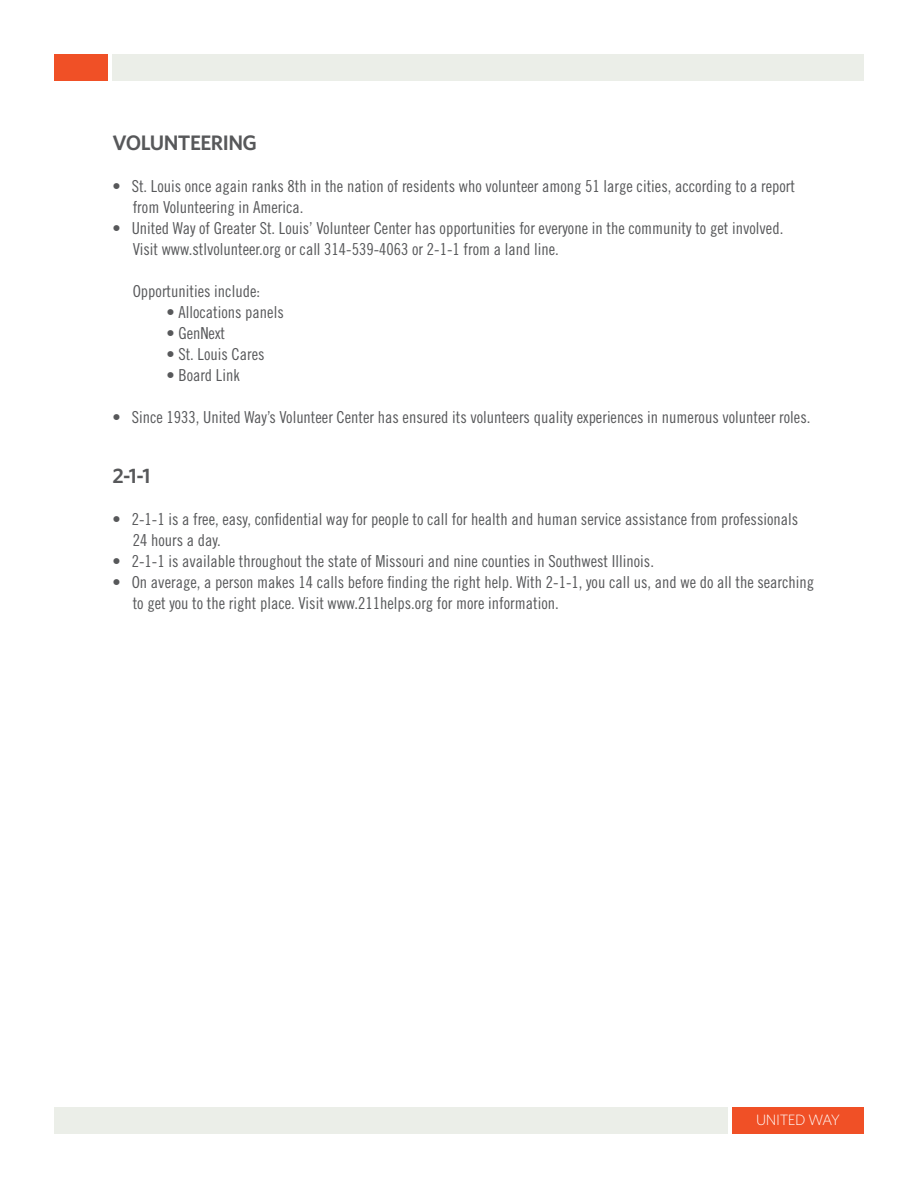
<style>
.page{position:relative;width:918px;height:1188px;background:#fff}
.page>*{position:absolute;margin:0;border:0;box-sizing:border-box;transform-origin:0 0}
.t1{font:600 21px "Whitney";letter-spacing:-.025em;color:#57585a}
.t2{font:16.5px/21px "Trade Gothic Cond Eighteen";color:#57585a}
.t3{font:300 15px "Whitney";letter-spacing:-.025em;color:#fff}
</style>
<div class="page">
<div style="left:732px;top:1107px;width:132px;height:27px;background:#f05026"></div>
<div style="left:54px;top:1107px;width:674px;height:27px;background:#ebeee8"></div>
<div style="left:112px;top:54px;width:752px;height:27px;background:#ebeee8"></div>
<div style="left:54px;top:54px;width:54px;height:27px;background:#f05026"></div>
<p class="t1" style="left:112px;top:129px;width:146px">VOLUNTEERING</p>
<p class="t2" style="left:133px;top:176px;width:664px;text-indent:-20px">• St. Louis once again ranks 8th in the nation of residents who volunteer among 51 large cities, according to a report from Volunteering in America.</p>
<p class="t2" style="left:133px;top:218px;width:652px;text-indent:-20px">• United Way of Greater St. Louis’ Volunteer Center has opportunities for everyone in the community to get involved.<br>Visit www.stlvolunteer.org or call 314-539-4063 or 2-1-1 from a land line.</p>
<p class="t2" style="left:133px;top:281px;width:129px">Opportunities include:</p>
<p class="t2" style="left:167px;top:302px;width:119px">• Allocations panels</p>
<p class="t2" style="left:167px;top:323px;width:60px">• GenNext</p>
<p class="t2" style="left:167px;top:344px;width:100px">• St. Louis Cares</p>
<p class="t2" style="left:167px;top:365px;width:75px">• Board Link</p>
<p class="t2" style="left:112px;top:407px;width:699px">• Since 1933, United Way’s Volunteer Center has ensured its volunteers quality experiences in numerous volunteer roles.</p>
<p class="t1" style="left:112px;top:462px;width:39px">2-1-1</p>
<p class="t2" style="left:133px;top:509px;width:667px;text-indent:-20px">• 2-1-1 is a free, easy, confidential way for people to call for health and human service assistance from professionals<br>24 hours a day.</p>
<p class="t2" style="left:112px;top:551px;width:543px">• 2-1-1 is available throughout the state of Missouri and nine counties in Southwest Illinois.</p>
<p class="t2" style="left:133px;top:572px;width:683px;text-indent:-20px">• On average, a person makes 14 calls before finding the right help. With 2-1-1, you call us, and we do all the searching to get you to the right place. Visit www.211helps.org for more information.</p>
<p class="t3" style="left:756px;top:1110px;width:86px">UNITED WAY</p>
</div>
